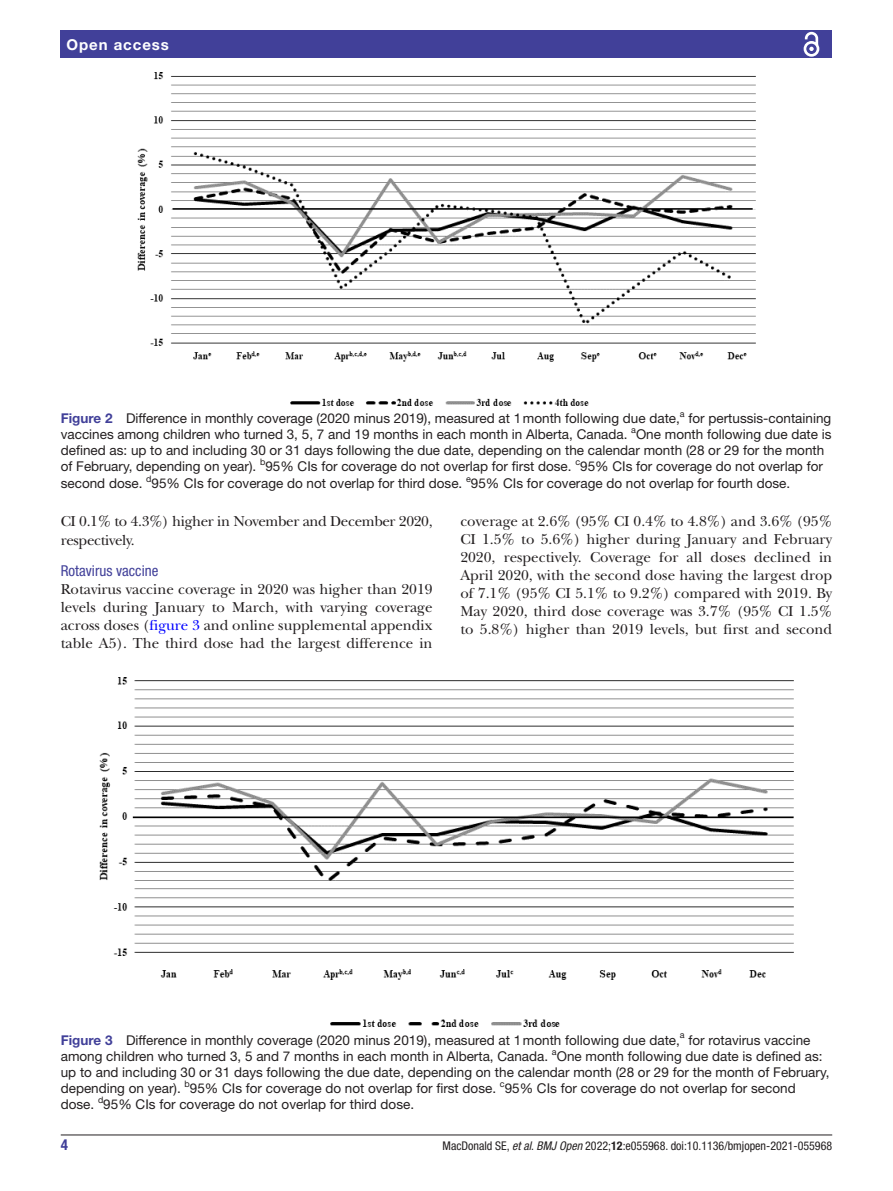
<style>
.page{position:relative;width:893px;height:1191px;background:#fff}
.page>*{position:absolute;margin:0;border:0;box-sizing:border-box;transform-origin:0 0}
.t1{font:15px/18px "New Baskerville";color:#231f20;text-align:justify}
.t2{font:15px/18.5px "New Baskerville";letter-spacing:-.02em;color:#231f20}
.t3{font:condensed 15px "Helvetica Neue LT Std";color:#414099}
.t4{font:700 15px "Helvetica Neue LT Std";letter-spacing:.065em;color:#fff}
.t5{font:700 condensed 15px "Helvetica Neue LT Std";color:#414099}
.t6{font:13.5px/16.2px "Helvetica Neue LT Std";color:#231f20}
.t7{font:condensed 12px "Helvetica Neue LT Std";color:#231f20}
.t8{font:9px "Helvetica Neue LT Std";color:#231f20}
.s1{font-weight:700;color:#414099}
.s2{color:#00f}
.s3{font-style:italic}
.s4{font-weight:700}
</style>
<div class="page">
<hr style="left:61px;top:1134px;width:771px;height:1px;background:#231f20">
<div style="left:61px;top:31px;width:771px;height:27px;background:#414099"></div>
<svg style="left:803px;top:31px;width:17px;height:26px"></svg>
<img style="left:138px;top:73px;width:617px;height:332px">
<img style="left:99px;top:677px;width:695px;height:349px">
<p class="t4" style="left:66px;top:35px;width:104px">Open access</p>
<p class="t6" style="left:61px;top:410px;width:621px"><span class="s1">Figure 2</span> Difference in monthly coverage (2020 minus 2019), measured at 1month following due date,</p>
<p class="t8" style="left:680px;top:408px;width:6px">a</p>
<p class="t6" style="left:61px;top:410px;width:772px;text-indent:628px">for pertussis-containing vaccines among children who turned 3, 5, 7 and 19 months in each month in Alberta, Canada. <sup>a</sup>One month following due date is defined as: up to and including 30 or 31 days following the due date, depending on the calendar month (28 or 29 for the month of February, depending on year). <sup>b</sup>95% CIs for coverage do not overlap for first dose. <sup>c</sup>95% CIs for coverage do not overlap for second dose. <sup>d</sup>95% CIs for coverage do not overlap for third dose. <sup>e</sup>95% CIs for coverage do not overlap for fourth dose.</p>
<p class="t2" style="left:61px;top:512px;width:373px">CI 0.1% to 4.3%) higher in November and December 2020, respectively.</p>
<p class="t3" style="left:61px;top:562px;width:99px">Rotavirus vaccine</p>
<p class="t1" style="left:61px;top:580px;width:373px">Rotavirus vaccine coverage in 2020 was higher than 2019 levels during January to March, with varying coverage across doses (<span class="s2">figure 3</span> and online supplemental appendix table A5). The third dose had the largest difference in</p>
<p class="t1" style="left:460px;top:512px;width:373px">coverage at 2.6% (95% CI 0.4% to 4.8%) and 3.6% (95% CI 1.5% to 5.6%) higher during January and February 2020, respectively. Coverage for all doses declined in April 2020, with the second dose having the largest drop of 7.1% (95% CI 5.1% to 9.2%) compared with 2019. By May 2020, third dose coverage was 3.7% (95% CI 1.5% to 5.8%) higher than 2019 levels, but first and second</p>
<p class="t6" style="left:61px;top:1031px;width:621px"><span class="s1">Figure 3</span> Difference in monthly coverage (2020 minus 2019), measured at 1month following due date,</p>
<p class="t8" style="left:680px;top:1030px;width:6px">a</p>
<p class="t6" style="left:61px;top:1031px;width:770px;text-indent:628px">for rotavirus vaccine among children who turned 3, 5 and 7 months in each month in Alberta, Canada. <sup>a</sup>One month following due date is defined as: up to and including 30 or 31 days following the due date, depending on the calendar month (28 or 29 for the month of February, depending on year). <sup>b</sup>95% CIs for coverage do not overlap for first dose. <sup>c</sup>95% CIs for coverage do not overlap for second dose. <sup>d</sup>95% CIs for coverage do not overlap for third dose.</p>
<p class="t5" style="left:61px;top:1135px;width:9px">4</p>
<p class="t7" style="left:443px;top:1138px;width:391px">MacDonald SE, <span class="s3">et al</span>. <span class="s3">BMJ Open</span> 2022;<span class="s4">12</span>:e055968. doi:10.1136/bmjopen-2021-055968</p>
</div>
